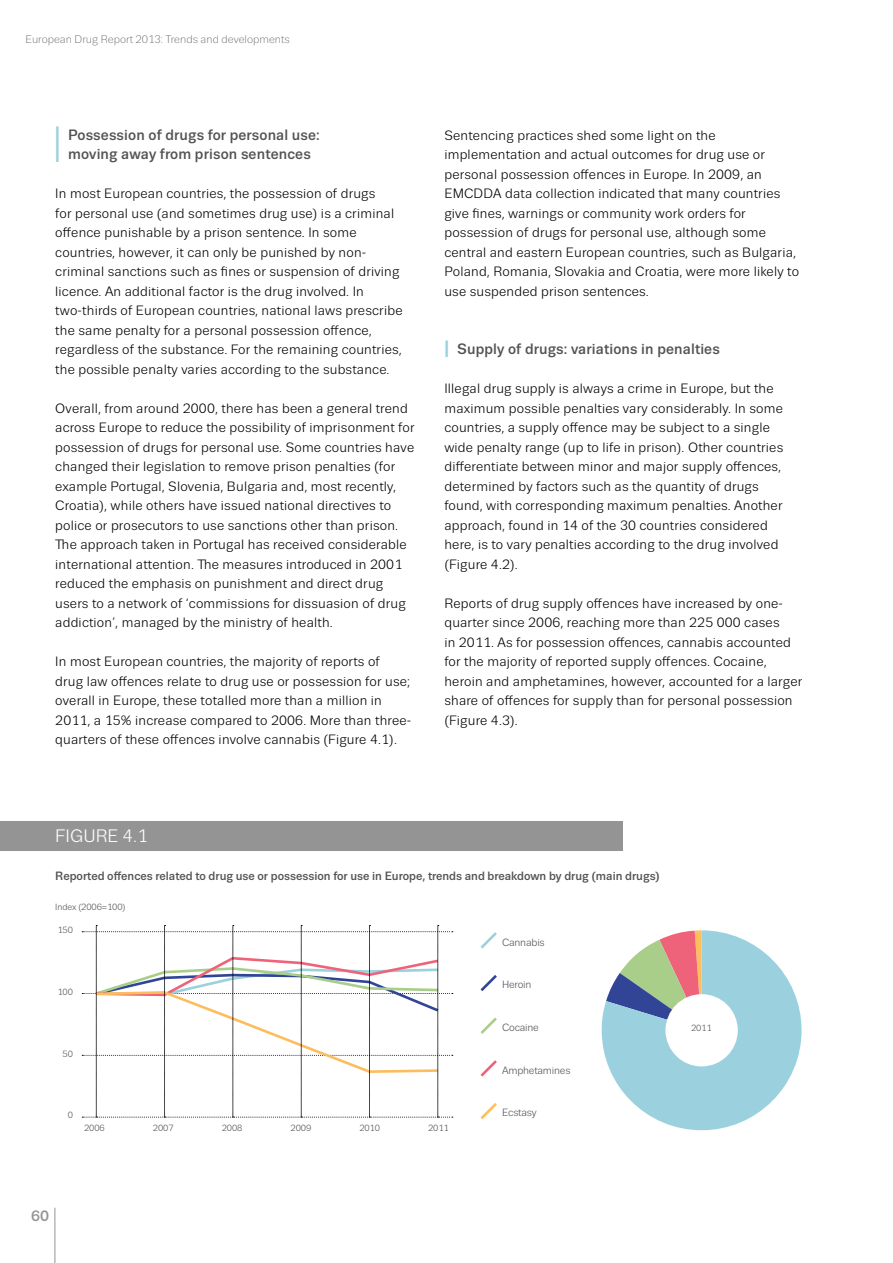
<style>
.page{position:relative;width:893px;height:1263px;background:#fff}
.page>*{position:absolute;margin:0;border:0;box-sizing:border-box;transform-origin:0 0}
.t1{font:700 50.85px "Trivia Sans";color:#9bd1df;scale:.29 1}
.t2{font:18px "Trivia Sans";color:#fff}
.t3{font:500 15px/19.5px "Trivia Sans";letter-spacing:.01em;color:#535353}
.t4{font:500 15px "Trivia Sans";color:#949494}
.t5{font:13.5px/19.5px "Trivia Sans";letter-spacing:.015em;color:#000}
.t6{font:500 12px "Trivia Sans";color:#535353}
.t7{font:300 10.95px "Trivia Sans";color:#535353}
.t8{font:10.5px "Trivia Sans";letter-spacing:-.02em;color:#535353}
.t9{font:9px "Trivia Sans";letter-spacing:-.01em;color:#535353}
.s1{font-weight:700;font-size:23.55px;color:#9bd1df}
.s2{font-family:"Myriad Pro";font-weight:900;color:#fff}
</style>
<div class="page">
<hr style="left:55px;top:1208px;width:1px;height:55px;background:#949494">
<div style="left:0;top:821px;width:622px;height:29px;background:#949494"></div>
<svg style="left:480px;top:932px;width:17px;height:17px"></svg>
<svg style="left:480px;top:975px;width:17px;height:17px"></svg>
<svg style="left:480px;top:1017px;width:17px;height:17px"></svg>
<svg style="left:480px;top:1060px;width:17px;height:17px"></svg>
<svg style="left:480px;top:1103px;width:17px;height:17px"></svg>
<svg style="left:602px;top:930px;width:199px;height:200px"></svg>
<div style="left:665px;top:994px;width:73px;height:72px;background:#fff;border-radius:50%"></div>
<svg style="left:82px;top:925px;width:371px;height:193px"></svg>
<p class="t7" style="left:26px;top:33px;width:266px">European Drug Report 2013: Trends and developments</p>
<h1 class="t1" style="left:55px;top:116px;width:18px">I</h1>
<p class="t3" style="left:68px;top:125px;width:253px">Possession of drugs for personal use: moving away from prison sentences</p>
<p class="t5" style="left:55px;top:184px;width:349px">In most European countries, the possession of drugs<br>for personal use (and sometimes drug use) is a criminal offence punishable by a prison sentence. In some countries, however, it can only be punished by non&shy;criminal sanctions such as fines or suspension of driving licence. An additional factor is the drug involved. In two-thirds of European countries, national laws prescribe the same penalty for a personal possession offence, regardless of the substance. For the remaining countries, the possible penalty varies according to the substance.</p>
<p class="t5" style="left:55px;top:398px;width:361px">Overall, from around 2000, there has been a general trend across Europe to reduce the possibility of imprisonment for possession of drugs for personal use. Some countries have changed their legislation to remove prison penalties (for example Portugal, Slovenia, Bulgaria and, most recently, Croatia), while others have issued national directives to police or prosecutors to use sanctions other than prison.<br>The approach taken in Portugal has received considerable international attention. The measures introduced in 2001 reduced the emphasis on punishment and direct drug users to a network of ‘commissions for dissuasion of drug addiction’, managed by the ministry of health.</p>
<p class="t5" style="left:55px;top:652px;width:358px">In most European countries, the majority of reports of<br>drug law offences relate to drug use or possession for use; overall in Europe, these totalled more than a million in 2011, a 15% increase compared to 2006. More than three&shy;quarters of these offences involve cannabis (Figure 4.1).</p>
<p class="t5" style="left:444px;top:125px;width:356px">Sentencing practices shed some light on the implementation and actual outcomes for drug use or personal possession offences in Europe. In 2009, an EMCDDA data collection indicated that many countries give fines, warnings or community work orders for possession of drugs for personal use, although some central and eastern European countries, such as Bulgaria, Poland, Romania, Slovakia and Croatia, were more likely to use suspended prison sentences.</p>
<p class="t3" style="left:444px;top:340px;width:277px"><span class="s1">I</span> Supply of drugs: variations in penalties</p>
<p class="t5" style="left:444px;top:379px;width:340px">Illegal drug supply is always a crime in Europe, but the maximum possible penalties vary considerably. In some countries, a supply offence may be subject to a single wide penalty range (up to life in prison). Other countries differentiate between minor and major supply offences, determined by factors such as the quantity of drugs found, with corresponding maximum penalties. Another approach, found in 14 of the 30 countries considered here, is to vary penalties according to the drug involved (Figure 4.2). <span class="s2">FIGURE 4.2</span></p>
<p class="t5" style="left:444px;top:593px;width:359px">Reports of drug supply offences have increased by one&shy;quarter since 2006, reaching more than 225 000 cases<br>in 2011. As for possession offences, cannabis accounted for the majority of reported supply offences. Cocaine, heroin and amphetamines, however, accounted for a larger share of offences for supply than for personal possession (Figure 4.3). <span class="s2">FIGURE 4.3</span></p>
<h2 class="t2" style="left:55px;top:826px;width:94px">FIGURE 4.1</h2>
<p class="t6" style="left:55px;top:870px;width:606px">Reported offences related to drug use or possession for use in Europe, trends and breakdown by drug (main drugs)</p>
<p class="t9" style="left:55px;top:902px;width:72px">Index (2006=100)</p>
<p class="t9" style="left:57px;top:926px;width:17px">150</p>
<p class="t9" style="left:57px;top:987px;width:17px">100</p>
<p class="t9" style="left:63px;top:1049px;width:12px">50</p>
<p class="t9" style="left:68px;top:1110px;width:7px">0</p>
<p class="t9" style="left:84px;top:1123px;width:22px">2006</p>
<p class="t9" style="left:153px;top:1123px;width:22px">2007</p>
<p class="t9" style="left:222px;top:1123px;width:22px">2008</p>
<p class="t9" style="left:291px;top:1123px;width:22px">2009</p>
<p class="t9" style="left:359px;top:1123px;width:22px">2010</p>
<p class="t9" style="left:428px;top:1123px;width:22px">2011</p>
<p class="t4" style="left:31px;top:1208px;width:19px">60</p>
<p class="t8" style="left:502px;top:936px;width:44px">Cannabis</p>
<p class="t8" style="left:502px;top:979px;width:31px">Heroin</p>
<p class="t8" style="left:502px;top:1022px;width:38px">Cocaine</p>
<p class="t8" style="left:502px;top:1064px;width:70px">Amphetamines</p>
<p class="t8" style="left:502px;top:1107px;width:36px">Ecstasy</p>
<p class="t9" style="left:691px;top:1023px;width:22px">2011</p>
</div>
